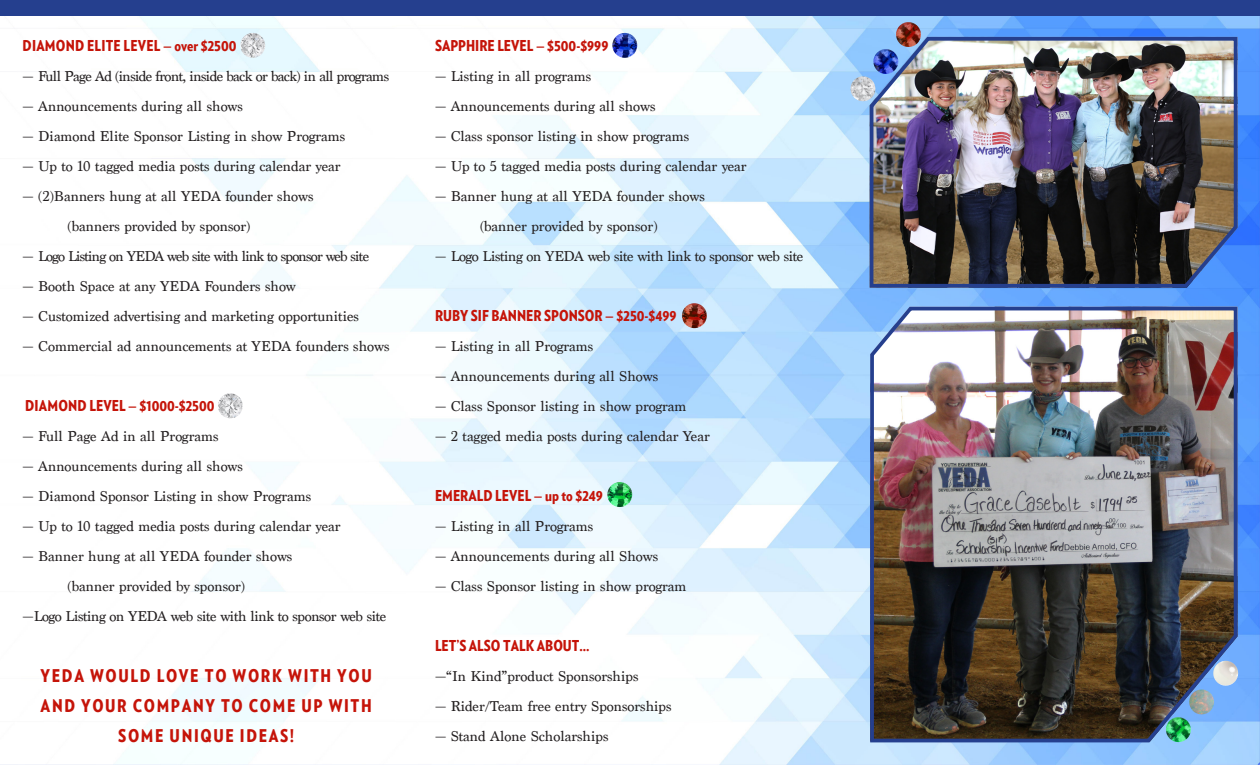
<style>
.page{position:relative;width:1260px;height:765px;background:#fff}
.page>*{position:absolute;margin:0;border:0;box-sizing:border-box;transform-origin:0 0}
.t1{font:900 17.5px/30px "Verlag Condensed";letter-spacing:.095em;color:#c51409;text-align:center}
.t2{font:15px "Marion";color:#231f20}
.t3{font:900 15px "Verlag Condensed";color:#c51409}
.t4{font:15px "Marion";letter-spacing:-.025em;color:#231f20}
.t5{font:15px "Marion";letter-spacing:-.04em;color:#231f20}
.t6{font:15px "Marion";letter-spacing:-.05em;color:#231f20}
</style>
<div class="page">
<img style="left:0;top:16px;width:1260px;height:749px">
<img style="left:866px;top:35px;width:373px;height:255px">
<img style="left:867px;top:305px;width:372px;height:439px">
<div style="left:0;top:0;width:1260px;height:16px;background:#253f8e"></div>
<img style="left:240px;top:33px;width:25px;height:25px;border-radius:12px">
<img style="left:218px;top:393px;width:25px;height:25px;border-radius:12px">
<img style="left:607px;top:482px;width:25px;height:25px;border-radius:12px">
<img style="left:682px;top:303px;width:25px;height:25px;border-radius:12px">
<img style="left:1212px;top:661px;width:28px;height:26px">
<img style="left:1164px;top:717px;width:28px;height:27px">
<img style="left:1188px;top:689px;width:28px;height:27px">
<img style="left:849px;top:76px;width:28px;height:27px">
<img style="left:895px;top:22px;width:27px;height:26px">
<img style="left:872px;top:49px;width:28px;height:26px">
<img style="left:612px;top:33px;width:25px;height:25px;border-radius:12px">
<p class="t3" style="left:23px;top:34px;width:215px">DIAMOND ELITE LEVEL — over $2500</p>
<p class="t5" style="left:22px;top:68px;width:368px">— Full Page Ad (inside front, inside back or back) in all programs</p>
<p class="t2" style="left:22px;top:98px;width:222px">— Announcements during all shows</p>
<p class="t2" style="left:22px;top:128px;width:324px">— Diamond Elite Sponsor Listing in show Programs</p>
<p class="t2" style="left:22px;top:158px;width:320px">— Up to 10 tagged media posts during calendar year</p>
<p class="t2" style="left:22px;top:188px;width:293px">— (2)Banners hung at all YEDA founder shows</p>
<p class="t2" style="left:68px;top:218px;width:184px">(banners provided by sponsor)</p>
<p class="t6" style="left:22px;top:248px;width:348px">— Logo Listing on YEDA web site with link to sponsor web site</p>
<p class="t2" style="left:22px;top:278px;width:275px">— Booth Space at any YEDA Founders show</p>
<p class="t2" style="left:22px;top:308px;width:338px">— Customized advertising and marketing opportunities</p>
<p class="t2" style="left:22px;top:338px;width:368px">— Commercial ad announcements at YEDA founders shows</p>
<p class="t3" style="left:25px;top:394px;width:191px">DIAMOND LEVEL — $1000-$2500</p>
<p class="t2" style="left:22px;top:428px;width:198px">— Full Page Ad in all Programs</p>
<p class="t2" style="left:22px;top:458px;width:222px">— Announcements during all shows</p>
<p class="t2" style="left:22px;top:488px;width:290px">— Diamond Sponsor Listing in show Programs</p>
<p class="t2" style="left:22px;top:518px;width:320px">— Up to 10 tagged media posts during calendar year</p>
<p class="t2" style="left:22px;top:548px;width:271px">— Banner hung at all YEDA founder shows</p>
<p class="t2" style="left:68px;top:578px;width:179px">(banner provided by sponsor)</p>
<p class="t4" style="left:22px;top:608px;width:365px">—Logo Listing on YEDA web site with link to sponsor web site</p>
<p class="t1" style="left:41px;top:660px;width:333px">YEDA WOULD LOVE TO WORK WITH YOU<br>AND YOUR COMPANY TO COME UP WITH<br>SOME UNIQUE IDEAS!</p>
<p class="t3" style="left:435px;top:34px;width:175px">SAPPHIRE LEVEL — $500-$999</p>
<p class="t2" style="left:435px;top:68px;width:158px">— Listing in all programs</p>
<p class="t2" style="left:435px;top:98px;width:222px">— Announcements during all shows</p>
<p class="t2" style="left:435px;top:128px;width:256px">— Class sponsor listing in show programs</p>
<p class="t2" style="left:435px;top:158px;width:313px">— Up to 5 tagged media posts during calendar year</p>
<p class="t2" style="left:435px;top:188px;width:271px">— Banner hung at all YEDA founder shows</p>
<p class="t2" style="left:480px;top:218px;width:179px">(banner provided by sponsor)</p>
<p class="t4" style="left:435px;top:248px;width:370px">— Logo Listing on YEDA web site with link to sponsor web site</p>
<p class="t3" style="left:435px;top:304px;width:243px">RUBY SIF BANNER SPONSOR — $250-$499</p>
<p class="t2" style="left:435px;top:338px;width:160px">— Listing in all Programs</p>
<p class="t2" style="left:435px;top:368px;width:225px">— Announcements during all Shows</p>
<p class="t2" style="left:435px;top:398px;width:253px">— Class Sponsor listing in show program</p>
<p class="t2" style="left:435px;top:428px;width:276px">— 2 tagged media posts during calendar Year</p>
<p class="t3" style="left:435px;top:484px;width:169px">EMERALD LEVEL — up to $249</p>
<p class="t2" style="left:435px;top:518px;width:160px">— Listing in all Programs</p>
<p class="t2" style="left:435px;top:548px;width:225px">— Announcements during all Shows</p>
<p class="t2" style="left:435px;top:578px;width:253px">— Class Sponsor listing in show program</p>
<p class="t3" style="left:435px;top:634px;width:156px">LET’S ALSO TALK ABOUT...</p>
<p class="t2" style="left:435px;top:668px;width:205px">—“In Kind”product Sponsorships</p>
<p class="t2" style="left:435px;top:698px;width:238px">— Rider/Team free entry Sponsorships</p>
<p class="t2" style="left:435px;top:728px;width:175px">— Stand Alone Scholarships</p>
</div>
